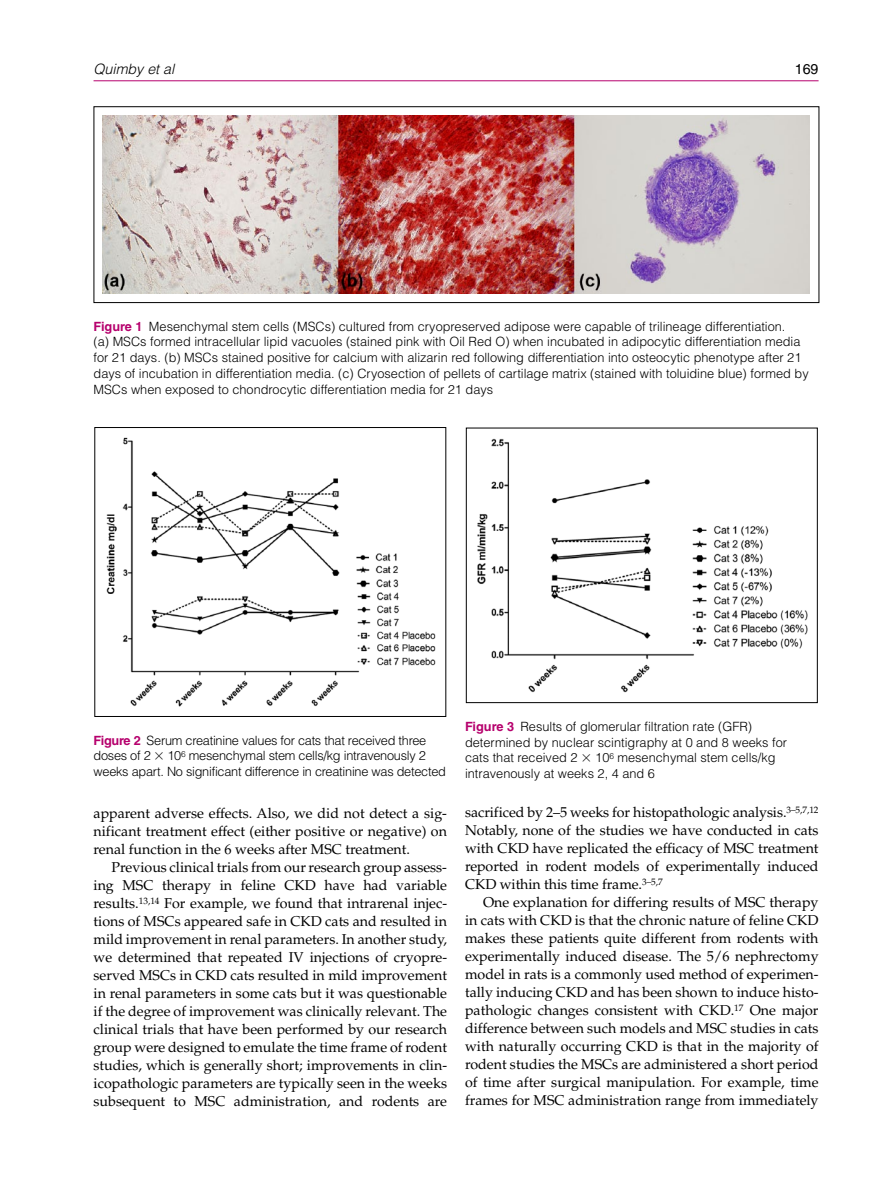
<style>
.page{position:relative;width:893px;height:1191px;background:#fff}
.page>*{position:absolute;margin:0;border:0;box-sizing:border-box;transform-origin:0 0}
.t1{font:14.25px/18px "Palatino LT Std";color:#000;text-align:justify}
.t2{font:italic 300 14.25px "Helvetica LT Std";color:#000}
.t3{font:14.25px "Helvetica LT Std";color:#000}
.t4{font:300 12.75px/15.8px "Helvetica LT Std";color:#000}
.t5{font:300 12.75px/15.8px "Helvetica LT Std";letter-spacing:-.02em;color:#000}
.s1{font-weight:700;color:#b6006d}
</style>
<div class="page">
<hr style="left:94px;top:80px;width:725px;height:1px;background:#b6006d">
<img style="left:103px;top:116px;width:707px;height:177px">
<div style="left:94px;top:106px;width:725px;height:197px;border:1px solid #000"></div>
<img style="left:106px;top:437px;width:330px;height:270px">
<div style="left:94px;top:427px;width:352px;height:290px;border:1px solid #000"></div>
<img style="left:477px;top:438px;width:331px;height:255px">
<div style="left:466px;top:428px;width:352px;height:275px;border:1px solid #000"></div>
<p class="t2" style="left:94px;top:60px;width:82px">Quimby et al</p>
<p class="t3" style="left:795px;top:61px;width:25px">169</p>
<p class="t4" style="left:94px;top:318px;width:717px"><span class="s1">Figure 1</span> Mesenchymal stem cells (MSCs) cultured from cryopreserved adipose were capable of trilineage differentiation.<br>(a) MSCs formed intracellular lipid vacuoles (stained pink with Oil Red O) when incubated in adipocytic differentiation media for 21 days. (b) MSCs stained positive for calcium with alizarin red following differentiation into osteocytic phenotype after 21 days of incubation in differentiation media. (c) Cryosection of pellets of cartilage matrix (stained with toluidine blue) formed by MSCs when exposed to chondrocytic differentiation media for 21 days</p>
<p class="t5" style="left:94px;top:732px;width:334px"><span class="s1">Figure 2</span> Serum creatinine values for cats that received three doses of 2</p>
<p class="t5" style="left:94px;top:748px;width:354px;text-indent:74px">10<sup>6</sup> mesenchymal stem cells/kg intravenously 2 weeks apart. No significant difference in creatinine was detected</p>
<p class="t1" style="left:94px;top:804px;width:355px">apparent adverse effects. Also, we did not detect a sig&shy;nificant treatment effect (either positive or negative) on renal function in the 6 weeks after MSC treatment.</p>
<p class="t1" style="left:94px;top:858px;width:355px;text-indent:18px">Previous clinical trials from our research group assess&shy;ing MSC therapy in feline CKD have had variable results.<sup>13,14</sup> For example, we found that intrarenal injec&shy;tions of MSCs appeared safe in CKD cats and resulted in mild improvement in renal parameters. In another study, we determined that repeated IV injections of cryopre&shy;served MSCs in CKD cats resulted in mild improvement in renal parameters in some cats but it was questionable if the degree of improvement was clinically relevant. The clinical trials that have been performed by our research group were designed to emulate the time frame of rodent studies, which is generally short; improvements in clin&shy;icopathologic parameters are typically seen in the weeks subsequent to MSC administration, and rodents are</p>
<p class="t4" style="left:465px;top:718px;width:323px"><span class="s1">Figure 3</span> Results of glomerular filtration rate (GFR) determined by nuclear scintigraphy at 0 and 8 weeks for cats that received 2</p>
<p class="t4" style="left:465px;top:749px;width:312px;text-indent:130px">10<sup>6</sup> mesenchymal stem cells/kg intravenously at weeks 2, 4 and 6</p>
<p class="t1" style="left:465px;top:803px;width:355px">sacrificed by 2–5 weeks for histopathologic analysis.<sup>3–5,7,12<br></sup>Notably, none of the studies we have conducted in cats with CKD have replicated the efficacy of MSC treatment reported in rodent models of experimentally induced CKD within this time frame.<sup>3–5,7</sup></p>
<p class="t1" style="left:465px;top:893px;width:355px;text-indent:18px">One explanation for differing results of MSC therapy in cats with CKD is that the chronic nature of feline CKD makes these patients quite different from rodents with experimentally induced disease. The 5/6 nephrectomy model in rats is a commonly used method of experimen&shy;tally inducing CKD and has been shown to induce histo&shy;pathologic changes consistent with CKD.<sup>17</sup> One major difference between such models and MSC studies in cats with naturally occurring CKD is that in the majority of rodent studies the MSCs are administered a short period of time after surgical manipulation. For example, time frames for MSC administration range from immediately</p>
</div>
